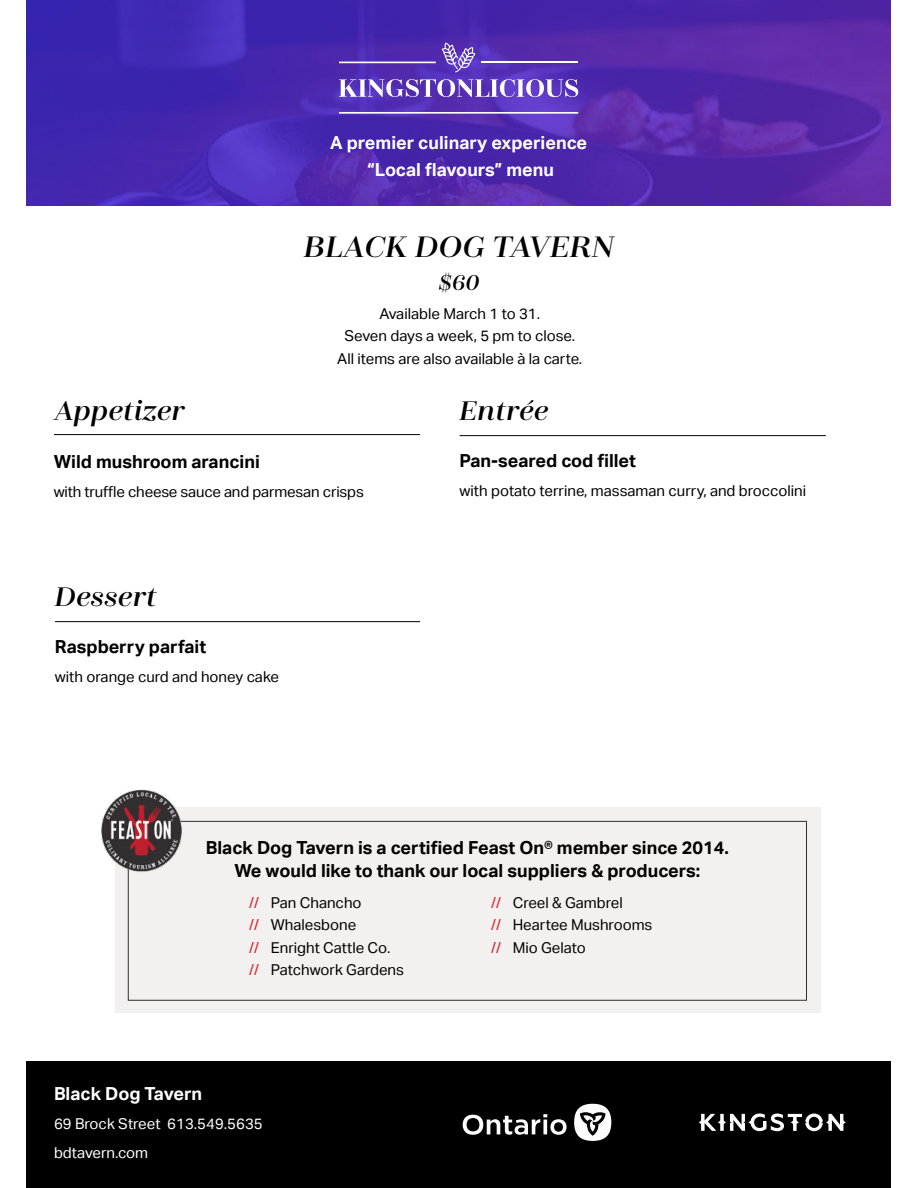
<style>
.page{position:relative;width:918px;height:1188px;background:#fff}
.page>*{position:absolute;margin:0;border:0;box-sizing:border-box;transform-origin:0 0}
.Section_Header{font:italic 600 33px "Zahrah";letter-spacing:.01em;color:#000}
.Body_Copy{font:italic 600 30px "Zahrah";color:#000}
.Section_Header-2{font:italic 600 30px "Zahrah";color:#000}
.Section_Header-3{font:italic 600 24px "Zahrah";color:#000}
.Section_Header-4{font:700 18px/22.5px "Aktiv Grotesk";color:#000;text-align:center}
.Body_Copy-2{font:700 18px/27px "Aktiv Grotesk";color:#fff;text-align:center}
.Section_Header-5{font:15px/22.5px "Aktiv Grotesk";color:#000;text-align:center}
.Body_Copy-3{font:15px "Aktiv Grotesk";letter-spacing:-.01em;color:#000}
.t1{font:15px/29.2px "Aktiv Grotesk";color:#fff}
.s1{color:#d92632}
</style>
<div class="page">
<img style="left:26px;top:0;width:865px;height:205px">
<div style="left:26px;top:1062px;width:865px;height:126px;background:#000"></div>
<hr style="left:339px;top:62px;width:97px;height:1px;background:#fff">
<hr style="left:481px;top:62px;width:97px;height:1px;background:#fff">
<hr style="left:339px;top:112px;width:239px;height:2px;background:#fff">
<svg style="left:339px;top:79px;width:239px;height:18px"></svg>
<svg style="left:442px;top:43px;width:33px;height:29px"></svg>
<hr style="left:54px;top:434px;width:366px;height:1px;background:#000">
<hr style="left:460px;top:435px;width:366px;height:1px;background:#000">
<hr style="left:55px;top:621px;width:365px;height:1px;background:#000">
<div style="left:115px;top:807px;width:706px;height:205px;background:#f2f1ef"></div>
<div style="left:128px;top:821px;width:679px;height:179px;border:1px solid #332f30"></div>
<img style="left:101px;top:789px;width:84px;height:85px">
<svg style="left:698px;top:1113px;width:148px;height:18px"></svg>
<svg style="left:463px;top:1114px;width:104px;height:21px"></svg>
<div style="left:574px;top:1104px;width:37px;height:37px;background:#fff;border-radius:50%"></div>
<svg style="left:580px;top:1112px;width:26px;height:24px"></svg>
<p class="Body_Copy-2" style="left:330px;top:130px;width:259px">A premier culinary experience “Local flavours” menu</p>
<h2 class="Section_Header" style="left:304px;top:228px;width:312px">BLACK DOG TAVERN</h2>
<h2 class="Section_Header-3" style="left:439px;top:269px;width:43px">$60</h2>
<h2 class="Section_Header-5" style="left:337px;top:302px;width:247px">Available March 1 to 31.<br>Seven days a week, 5 pm to close.<br>All items are also available à la carte.</h2>
<h2 class="Section_Header-2" style="left:54px;top:394px;width:132px">Appetizer</h2>
<p class="Section_Header-4" style="left:54px;top:451px;width:208px">Wild mushroom arancini</p>
<p class="Body_Copy-3" style="left:54px;top:483px;width:312px">with truffle cheese sauce and parmesan crisps</p>
<p class="Body_Copy" style="left:55px;top:580px;width:103px">Dessert</p>
<p class="Section_Header-4" style="left:55px;top:635px;width:153px">Raspberry parfait</p>
<p class="Section_Header-5" style="left:55px;top:666px;width:226px">with orange curd and honey cake</p>
<p class="Body_Copy" style="left:460px;top:394px;width:90px">Entrée</p>
<p class="Section_Header-4" style="left:460px;top:449px;width:178px">Pan-seared cod fillet</p>
<p class="Body_Copy-3" style="left:460px;top:482px;width:348px">with potato terrine, massaman curry, and broccolini</p>
<h2 class="Section_Header-4" style="left:206px;top:837px;width:525px">Black Dog Tavern is a certified Feast On® member since 2014.<br>We would like to thank our local suppliers &amp; producers:</h2>
<h2 class="Section_Header-5" style="left:249px;top:891px;width:114px"><span class="s1">//</span> Pan Chancho</h2>
<h2 class="Section_Header-5" style="left:249px;top:914px;width:109px"><span class="s1">//</span> Whalesbone</h2>
<h2 class="Section_Header-5" style="left:249px;top:936px;width:143px"><span class="s1">//</span> Enright Cattle Co.</h2>
<h2 class="Section_Header-5" style="left:249px;top:959px;width:156px"><span class="s1">//</span> Patchwork Gardens</h2>
<h2 class="Section_Header-5" style="left:491px;top:891px;width:133px"><span class="s1">//</span> Creel &amp; Gambrel</h2>
<h2 class="Section_Header-5" style="left:491px;top:914px;width:163px"><span class="s1">//</span> Heartee Mushrooms</h2>
<h2 class="Section_Header-5" style="left:491px;top:936px;width:96px"><span class="s1">//</span> Mio Gelato</h2>
<p class="Body_Copy-2" style="left:54px;top:1080px;width:150px">Black Dog Tavern</p>
<p class="t1" style="left:54px;top:1109px;width:210px">69 Brock Street 613.549.5635 bdtavern.com</p>
</div>
